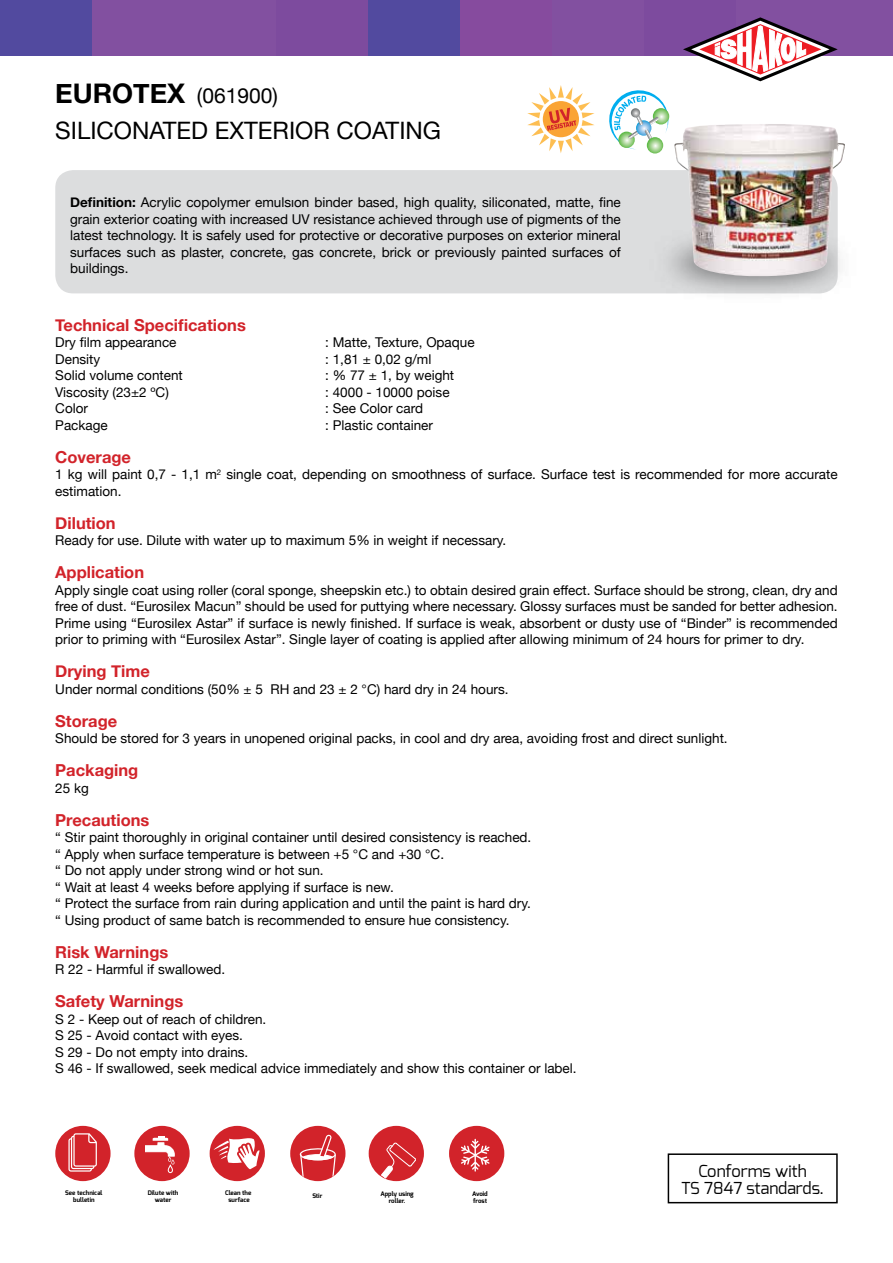
<style>
.page{position:relative;width:893px;height:1263px;background:#fff}
.page>*{position:absolute;margin:0;border:0;box-sizing:border-box;transform-origin:0 0}
.t1{font:24px "Helvetica Neue";color:#000}
.t2{font:21px "Helvetica Neue";color:#000}
.t3{font:700 16.5px "Helvetica Neue";color:#d2232a}
.t4{font:16.5px "Exo";color:#000}
.t5{font:13.5px/16.5px "Helvetica Neue";color:#000}
.t6{font:700 6.3px/7.5px "Exo";color:#000;text-align:center}
.s1{font-weight:700;font-size:27px}
.s2{font-weight:700}
</style>
<div class="page">
<div style="left:0;top:0;width:92px;height:55px;background:#524a9f"></div>
<div style="left:92px;top:0;width:92px;height:55px;background:#8250a0"></div>
<div style="left:184px;top:0;width:92px;height:55px;background:#8250a0"></div>
<div style="left:276px;top:0;width:92px;height:55px;background:#7d4b9e"></div>
<div style="left:368px;top:0;width:92px;height:55px;background:#524a9f"></div>
<div style="left:827px;top:0;width:66px;height:55px;background:#8250a0"></div>
<div style="left:736px;top:0;width:91px;height:55px;background:#8250a0"></div>
<div style="left:644px;top:0;width:92px;height:55px;background:#7d4b9e"></div>
<div style="left:552px;top:0;width:92px;height:55px;background:#8250a0"></div>
<div style="left:460px;top:0;width:92px;height:55px;background:#864b9e"></div>
<svg style="left:683px;top:17px;width:155px;height:64px"></svg>
<div style="left:55px;top:170px;width:783px;height:123px;background:#dcddde;border-radius:18px"></div>
<img style="left:639px;top:250px;width:199px;height:44px">
<img style="left:674px;top:124px;width:171px;height:153px">
<svg style="left:647px;top:137px;width:16px;height:17px"></svg>
<svg style="left:609px;top:90px;width:61px;height:59px"></svg>
<div style="left:668px;top:1153px;width:170px;height:50px;border:2px solid #000"></div>
<div style="left:55px;top:1126px;width:56px;height:55px;background:#d2232a;border-radius:50%"></div>
<svg style="left:68px;top:1133px;width:29px;height:38px"></svg>
<div style="left:134px;top:1126px;width:56px;height:55px;background:#d2232a;border-radius:50%"></div>
<svg style="left:145px;top:1137px;width:30px;height:36px"></svg>
<div style="left:210px;top:1126px;width:55px;height:55px;background:#d2232a;border-radius:50%"></div>
<svg style="left:213px;top:1138px;width:47px;height:31px"></svg>
<div style="left:369px;top:1126px;width:55px;height:55px;background:#d2232a;border-radius:50%"></div>
<div style="left:290px;top:1126px;width:55px;height:55px;background:#d2232a;border-radius:50%"></div>
<svg style="left:300px;top:1134px;width:36px;height:46px"></svg>
<svg style="left:381px;top:1142px;width:35px;height:37px"></svg>
<div style="left:449px;top:1126px;width:55px;height:55px;background:#d2232a;border-radius:50%"></div>
<svg style="left:461px;top:1139px;width:29px;height:32px"></svg>
<svg style="left:527px;top:85px;width:67px;height:68px"></svg>
<h2 class="t2" style="left:55px;top:80px;width:224px"><span class="s1">EUROTEX</span> (061900)</h2>
<h1 class="t1" style="left:55px;top:113px;width:387px">SILICONATED EXTERIOR COATING</h1>
<p class="t5" style="left:70px;top:195px;width:552px;text-align:justify"><span class="s2">Definition:</span> Acrylic copolymer emulsıon binder based, high quality, siliconated, matte, fine grain exterior coating with increased UV resistance achieved through use of pigments of the latest technology. It is safely used for protective or decorative purposes on exterior mineral surfaces such as plaster, concrete, gas concrete, brick or previously painted surfaces of buildings.</p>
<p class="t3" style="left:55px;top:312px;width:192px">Technical Specifications</p>
<p class="t5" style="left:55px;top:335px;width:123px">Dry film appearance</p>
<p class="t5" style="left:325px;top:335px;width:151px">: Matte, Texture, Opaque</p>
<p class="t5" style="left:55px;top:351px;width:47px">Density</p>
<p class="t5" style="left:325px;top:351px;width:108px">: 1,81 ± 0,02 g/ml</p>
<p class="t5" style="left:55px;top:368px;width:129px">Solid volume content</p>
<p class="t5" style="left:325px;top:368px;width:130px">: % 77 ± 1, by weight</p>
<p class="t5" style="left:55px;top:384px;width:115px">Viscosity (23±2 ºC)</p>
<p class="t5" style="left:325px;top:384px;width:126px">: 4000 - 10000 poise</p>
<p class="t5" style="left:55px;top:401px;width:34px">Color</p>
<p class="t5" style="left:325px;top:401px;width:99px">: See Color card</p>
<p class="t5" style="left:55px;top:417px;width:54px">Package</p>
<p class="t5" style="left:325px;top:417px;width:109px">: Plastic container</p>
<p class="t3" style="left:55px;top:444px;width:77px">Coverage</p>
<p class="t5" style="left:55px;top:467px;width:784px">1 kg will paint 0,7 - 1,1 m<sup>2</sup> single coat, depending on smoothness of surface. Surface test is recommended for more accurate estimation.</p>
<p class="t3" style="left:55px;top:510px;width:62px">Dilution</p>
<p class="t5" style="left:55px;top:533px;width:453px">Ready for use. Dilute with water up to maximum 5% in weight if necessary.</p>
<p class="t3" style="left:55px;top:559px;width:90px">Application</p>
<p class="t5" style="left:55px;top:582px;width:784px;text-align:justify">Apply single coat using roller (coral sponge, sheepskin etc.) to obtain desired grain effect. Surface should be strong, clean, dry and free of dust. “Eurosilex Macun” should be used for puttying where necessary. Glossy surfaces must be sanded for better adhesion.<br>Prime using “Eurosilex Astar” if surface is newly finished. If surface is weak, absorbent or dusty use of “Binder” is recommended prior to priming with “Eurosilex Astar”. Single layer of coating is applied after allowing minimum of 24 hours for primer to dry.</p>
<p class="t3" style="left:55px;top:658px;width:96px">Drying Time</p>
<p class="t5" style="left:55px;top:681px;width:455px">Under normal conditions (50% ± 5 RH and 23 ± 2 °C) hard dry in 24 hours.</p>
<p class="t3" style="left:55px;top:708px;width:64px">Storage</p>
<p class="t5" style="left:55px;top:731px;width:674px">Should be stored for 3 years in unopened original packs, in cool and dry area, avoiding frost and direct sunlight.</p>
<p class="t3" style="left:55px;top:757px;width:85px">Packaging</p>
<p class="t5" style="left:55px;top:780px;width:35px">25 kg</p>
<p class="t3" style="left:55px;top:807px;width:96px">Precautions</p>
<p class="t5" style="left:55px;top:830px;width:478px">“ Stir paint thoroughly in original container until desired consistency is reached. “ Apply when surface temperature is between +5 °C and +30 °C.<br>“ Do not apply under strong wind or hot sun.<br>“ Wait at least 4 weeks before applying if surface is new.<br>“ Protect the surface from rain during application and until the paint is hard dry. “ Using product of same batch is recommended to ensure hue consistency.</p>
<p class="t3" style="left:55px;top:939px;width:115px">Risk Warnings</p>
<p class="t5" style="left:55px;top:962px;width:171px">R 22 - Harmful if swallowed.</p>
<p class="t3" style="left:55px;top:988px;width:130px">Safety Warnings</p>
<p class="t5" style="left:55px;top:1011px;width:523px">S 2 - Keep out of reach of children.<br>S 25 - Avoid contact with eyes.<br>S 29 - Do not empty into drains.<br>S 46 - If swallowed, seek medical advice immediately and show this container or label.</p>
<p class="t4" style="left:699px;top:1161px;width:110px">Conforms with</p>
<p class="t6" style="left:65px;top:1189px;width:39px">See technical</p>
<p class="t4" style="left:681px;top:1177px;width:144px">TS 7847 standards.</p>
<p class="t6" style="left:73px;top:1196px;width:23px">bulletin</p>
<p class="t6" style="left:148px;top:1189px;width:32px">Dilute with water</p>
<p class="t6" style="left:225px;top:1189px;width:28px">Clean the surface</p>
<p class="t6" style="left:380px;top:1190px;width:35px">Apply using roller.</p>
<p class="t6" style="left:312px;top:1192px;width:11px">Stir</p>
<p class="t6" style="left:472px;top:1190px;width:17px;text-align:left">Avoid frost</p>
</div>
